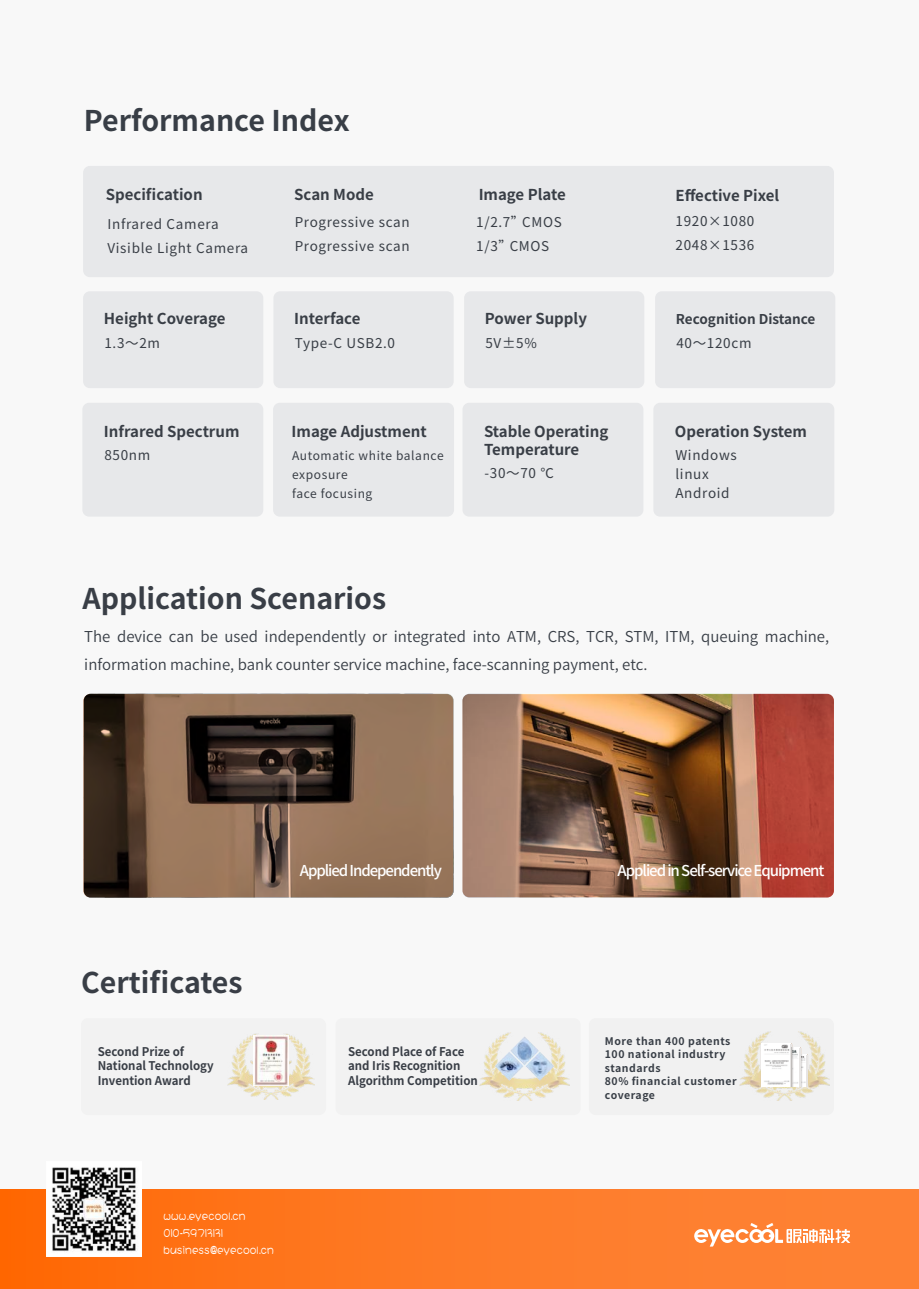
<style>
.page{position:relative;width:919px;height:1289px;background:#fff}
.page>*{position:absolute;margin:0;border:0;box-sizing:border-box;transform-origin:0 0}
.t1{font:700 28.5px "Source Han Sans CN";color:#393e46}
.t2{font:700 28.5px "Source Han Sans CN";color:#383e46}
.t3{font:15px/28.5px "Source Han Sans CN";color:#383e46}
.t4{font:700 15px/18px "Source Han Sans CN";color:#393e46}
.t5{font:500 15px "Source Han Sans CN";letter-spacing:-.07em;color:#fff}
.t6{font:13.5px/24px "Source Han Sans CN";letter-spacing:.05em;color:#393e46}
.t7{font:700 13.5px "Source Han Sans CN";color:#393e46}
.t8{font:500 12.3px/17px "ST Heiti SC";color:#fff}
.t9{font:700 12px/14.4px "Source Han Sans CN";color:#393e46;scale:.95 1}
.t10{font:12px/18.9px "Source Han Sans CN";letter-spacing:.05em;color:#393e46}
.t11{font:700 10.5px/13.5px "Source Han Sans CN";letter-spacing:.05em;color:#383e46}
</style>
<div class="page">
<div style="left:0;top:0;width:918px;height:1288px;background:#f8f8f8"></div>
<div style="left:0;top:1189px;width:918px;height:99px;background:linear-gradient(to right,#ff6b09,#fe863c)"></div>
<svg style="left:693px;top:1222px;width:157px;height:24px"></svg>
<img style="left:46px;top:1167px;width:96px;height:89px">
<div style="left:83px;top:166px;width:750px;height:111px;background:#e7e8ea;border-radius:7px"></div>
<div style="left:655px;top:291px;width:180px;height:97px;background:#e7e8ea;border-radius:7px"></div>
<div style="left:464px;top:291px;width:180px;height:97px;background:#e7e8ea;border-radius:7px"></div>
<div style="left:273px;top:291px;width:180px;height:97px;background:#e7e8ea;border-radius:7px"></div>
<div style="left:83px;top:291px;width:180px;height:97px;background:#e7e8ea;border-radius:7px"></div>
<div style="left:82px;top:403px;width:181px;height:113px;background:#e7e8ea;border-radius:7px"></div>
<div style="left:273px;top:403px;width:181px;height:113px;background:#e7e8ea;border-radius:7px"></div>
<div style="left:653px;top:403px;width:181px;height:113px;background:#e7e8ea;border-radius:7px"></div>
<div style="left:462px;top:403px;width:181px;height:113px;background:#e7e8ea;border-radius:7px"></div>
<div style="left:81px;top:1018px;width:245px;height:96px;background:#f2f2f2;border-radius:7px"></div>
<div style="left:335px;top:1018px;width:245px;height:96px;background:#f2f2f2;border-radius:7px"></div>
<img style="left:228px;top:1033px;width:86px;height:66px">
<img style="left:253px;top:1035px;width:35px;height:50px">
<img style="left:479px;top:1032px;width:90px;height:68px">
<img style="left:494px;top:1036px;width:60px;height:44px">
<img style="left:462px;top:694px;width:371px;height:203px;border-radius:7px">
<svg style="left:83px;top:694px;width:370px;height:203px;background:#725845"></svg>
<div style="left:589px;top:1018px;width:244px;height:96px;background:#f1f1f1;border-radius:7px"></div>
<img style="left:739px;top:1031px;width:90px;height:69px">
<svg style="left:760px;top:1042px;width:48px;height:44px"></svg>
<img style="left:803px;top:1054px;width:3px;height:31px">
<img style="left:794px;top:1047px;width:5px;height:38px">
<img style="left:761px;top:1043px;width:29px;height:42px">
<hr style="left:790px;top:1044px;width:1px;height:41px;background:#e7e5e4">
<hr style="left:791px;top:1044px;width:1px;height:41px;background:#e7e5e4">
<svg style="left:791px;top:1047px;width:3px;height:38px"></svg>
<svg style="left:801px;top:1054px;width:2px;height:31px"></svg>
<hr style="left:799px;top:1048px;width:1px;height:37px;background:#e7e5e4">
<hr style="left:800px;top:1048px;width:1px;height:37px;background:#e7e5e4">
<hr style="left:806px;top:1055px;width:1px;height:30px;background:#e7e5e4">
<hr style="left:807px;top:1055px;width:1px;height:30px;background:#e7e5e4">
<h1 class="t2" style="left:84px;top:105px;width:267px">Performance Index</h1>
<p class="t4" style="left:106px;top:186px;width:98px">Specification</p>
<p class="t6" style="left:107px;top:212px;width:142px">Infrared Camera<br>Visible Light Camera</p>
<p class="t4" style="left:294px;top:186px;width:81px">Scan Mode</p>
<p class="t6" style="left:295px;top:210px;width:116px">Progressive scan<br>Progressive scan</p>
<p class="t4" style="left:104px;top:310px;width:123px">Height Coverage</p>
<p class="t6" style="left:104px;top:331px;width:57px">1.3～2m</p>
<p class="t4" style="left:294px;top:310px;width:68px">Interface</p>
<p class="t6" style="left:295px;top:331px;width:102px">Type-C USB2.0</p>
<p class="t4" style="left:104px;top:422px;width:137px">Infrared Spectrum</p>
<p class="t6" style="left:104px;top:444px;width:47px">850nm</p>
<p class="t4" style="left:291px;top:422px;width:136px">Image Adjustment</p>
<p class="t10" style="left:292px;top:447px;width:153px">Automatic white balance exposure<br>face focusing</p>
<h1 class="t1" style="left:83px;top:582px;width:305px">Application Scenarios</h1>
<p class="t4" style="left:478px;top:186px;width:89px">Image Plate</p>
<p class="t6" style="left:476px;top:210px;width:87px">1/2.7”CMOS<br>1/3”CMOS</p>
<p class="t4" style="left:485px;top:310px;width:103px">Power Supply</p>
<p class="t6" style="left:485px;top:331px;width:53px">5V±5%</p>
<p class="t4" style="left:484px;top:422px;width:126px">Stable Operating<br>Temperature</p>
<p class="t6" style="left:484px;top:462px;width:71px">-30～70 ℃</p>
<p class="t4" style="left:675px;top:186px;width:105px">Effective Pixel</p>
<p class="t6" style="left:675px;top:209px;width:80px">1920×1080<br>2048×1536</p>
<p class="t7" style="left:676px;top:311px;width:141px">Recognition Distance</p>
<p class="t6" style="left:676px;top:331px;width:77px">40～120cm</p>
<p class="t4" style="left:675px;top:422px;width:134px">Operation System</p>
<p class="t6" style="left:675px;top:446px;width:63px;line-height:18.9px">Windows linux<br>Android</p>
<p class="t3" style="left:84px;top:622px;width:746px">The device can be used independently or integrated into ATM, CRS, TCR, STM, ITM, queuing machine, information machine, bank counter service machine, face-scanning payment, etc.</p>
<h1 class="t1" style="left:81px;top:966px;width:163px">Certificates</h1>
<p class="t5" style="left:300px;top:861px;width:144px">Applied Independently</p>
<p class="t5" style="left:617px;top:861px;width:208px">Applied in Self-service Equipment</p>
<p class="t9" style="left:98px;top:1044px;width:123px">Second Prize of<br>National Technology<br>Invention Award</p>
<p class="t9" style="left:348px;top:1044px;width:138px">Second Place of Face and Iris Recognition<br>Algorithm Competition</p>
<p class="t8" style="left:164px;top:1206px;width:112px">www.eyecool.cn<br>010-59713131 business@eyecool.cn</p>
<p class="t11" style="left:605px;top:1034px;width:133px">More than 400 patents<br>100 national industry standards<br>80% financial customer coverage</p>
</div>
